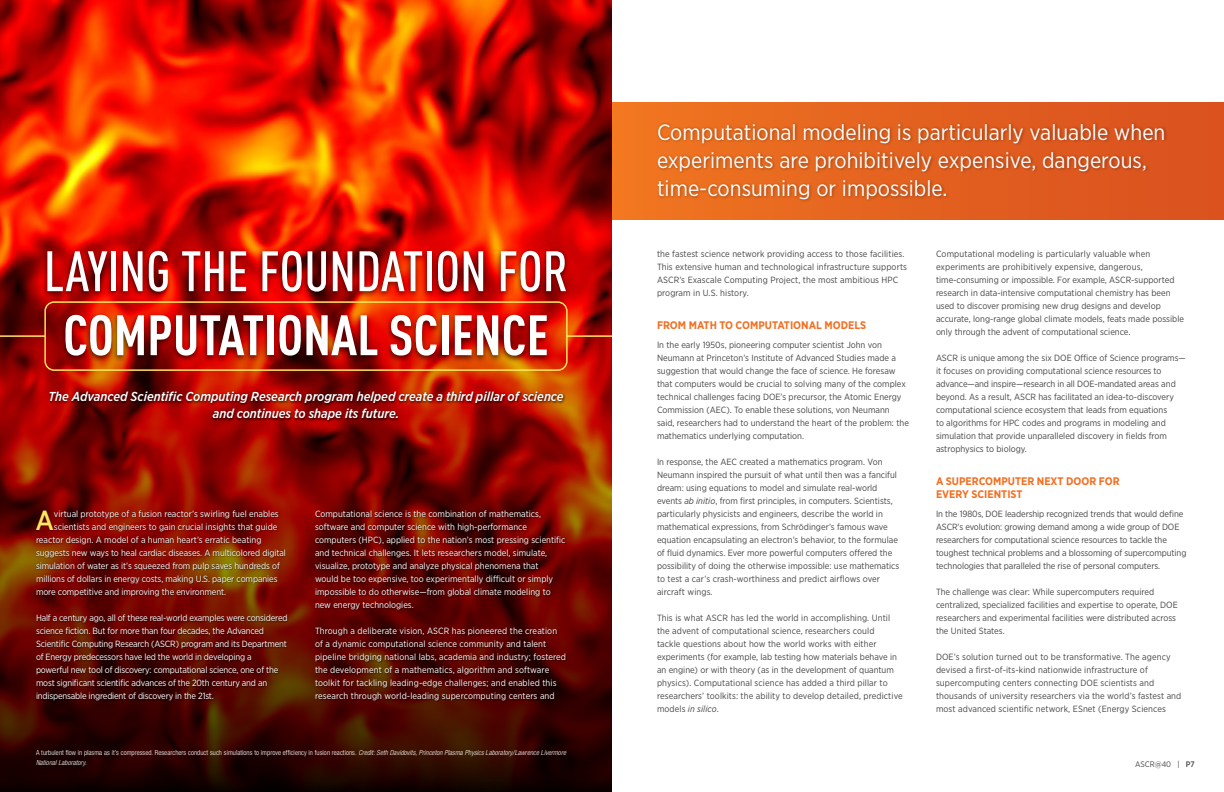
<style>
.page{position:relative;width:1224px;height:792px;background:#fff}
.page>*{position:absolute;margin:0;border:0;box-sizing:border-box;transform-origin:0 0}
.t1{font:500 56px "DIN Cond";color:#fff}
.t2{font:700 56px "DIN Cond";color:#fff}
.t3{font:500 27.6px "Gotham Narrow";color:#ffe45e}
.t4{font:22px/28px "Gotham Narrow";color:#fff}
.t5{font:italic 500 13px/17px "Gotham Narrow";color:#fff;text-align:center}
.t6{font:700 11px/13px "Gotham Narrow";color:#f36f21}
.t7{font:9px/13px "Gotham Narrow";color:#464547}
.t8{font:9px/13px "Gotham Narrow";color:#fff}
.t9{font:9px/13px "Gotham Narrow";letter-spacing:-.02em;color:#fff}
.t10{font:8px "Gotham Narrow";color:#464547}
.t11{font:300 condensed 7px/10px "Helvetica Neue LT Std";letter-spacing:.01em;color:#fff}
.s1{font-style:italic}
.s2{font-weight:500}
</style>
<div class="page">
<svg style="left:0;top:0;width:612px;height:792px;background:#9e1300"></svg>
<div style="left:35px;top:510px;width:532px;height:192px;background:#000;opacity:.75"></div>
<div style="left:48px;top:390px;width:518px;height:33px;background:#000;opacity:.85"></div>
<div style="left:44px;top:301px;width:524px;height:70px;border:2px solid #ffe45e;border-radius:9px"></div>
<hr style="left:0;top:335px;width:45px;height:2px;background:#ffe45e">
<hr style="left:567px;top:335px;width:45px;height:2px;background:#ffe45e">
<div style="left:42px;top:247px;width:529px;height:116px;background:#000;opacity:.65"></div>
<div style="left:612px;top:102px;width:612px;height:118px;background:linear-gradient(to right,#f07620,#d84f1f)"></div>
<div style="left:655px;top:121px;width:513px;height:82px;background:#000;opacity:.35"></div>
<h1 class="t1" style="left:44px;top:238px;width:526px">LAYING THE FOUNDATION FOR</h1>
<h1 class="t2" style="left:63px;top:301px;width:487px">COMPUTATIONAL SCIENCE</h1>
<h3 class="t5" style="left:48px;top:388px;width:517px">The Advanced Scientific Computing Research program helped create a third pillar of science and continues to shape its future.</h3>
<h2 class="t3" style="left:35px;top:503px;width:20px">A</h2>
<p class="t8" style="left:54px;top:507px;width:226px">virtual prototype of a fusion reactor’s swirling fuel enables</p>
<p class="t8" style="left:54px;top:520px;width:225px">scientists and engineers to gain crucial insights that guide</p>
<p class="t8" style="left:36px;top:533px;width:227px">reactor design. A model of a human heart’s erratic beating</p>
<p class="t8" style="left:36px;top:546px;width:252px">suggests new ways to heal cardiac diseases. A multicolored digital</p>
<p class="t8" style="left:36px;top:559px;width:245px">simulation of water as it’s squeezed from pulp saves hundreds of</p>
<p class="t8" style="left:36px;top:572px;width:243px">millions of dollars in energy costs, making U.S. paper companies</p>
<p class="t8" style="left:36px;top:585px;width:192px">more competitive and improving the environment.</p>
<p class="t9" style="left:36px;top:611px;width:253px">Half a century ago, all of these real-world examples were considered science fiction. But for more than four decades, the Advanced Scientific Computing Research (ASCR) program and its Department of Energy predecessors have led the world in developing a<br>powerful new tool of discovery: computational science, one of the most significant scientific advances of the 20th century and an indispensable ingredient of discovery in the 21st.</p>
<p class="t8" style="left:315px;top:507px;width:252px">Computational science is the combination of mathematics, software and computer science with high-performance computers (HPC), applied to the nation’s most pressing scientific and technical challenges. It lets researchers model, simulate, visualize, prototype and analyze physical phenomena that<br>would be too expensive, too experimentally difficult or simply impossible to do otherwise—from global climate modeling to new energy technologies.</p>
<p class="t8" style="left:315px;top:624px;width:253px">Through a deliberate vision, ASCR has pioneered the creation of a dynamic computational science community and talent pipeline bridging national labs, academia and industry; fostered the development of a mathematics, algorithm and software toolkit for tackling leading-edge challenges; and enabled this research through world-leading supercomputing centers and</p>
<p class="t11" style="left:36px;top:748px;width:532px">A turbulent flow in plasma as it’s compressed. Researchers conduct such simulations to improve efficiency in fusion reactions. <span class="s1">Credit: Seth Davidovits, Princeton Plasma Physics Laboratory/Lawrence Livermore<br>National Laboratory.</span></p>
<h3 class="t4" style="left:657px;top:117px;width:510px">Computational modeling is particularly valuable when experiments are prohibitively expensive, dangerous, time-consuming or impossible.</h3>
<p class="t7" style="left:657px;top:247px;width:252px">the fastest science network providing access to those facilities.<br>This extensive human and technological infrastructure supports ASCR’s Exascale Computing Project, the most ambitious HPC program in U.S. history.</p>
<p class="t6" style="left:657px;top:318px;width:211px">FROM MATH TO COMPUTATIONAL MODELS</p>
<p class="t7" style="left:657px;top:338px;width:253px">In the early 1950s, pioneering computer scientist John von Neumann at Princeton’s Institute of Advanced Studies made a suggestion that would change the face of science. He foresaw that computers would be crucial to solving many of the complex technical challenges facing DOE’s precursor, the Atomic Energy Commission (AEC). To enable these solutions, von Neumann said, researchers had to understand the heart of the problem: the mathematics underlying computation.</p>
<p class="t7" style="left:657px;top:455px;width:244px">In response, the AEC created a mathematics program. Von Neumann inspired the pursuit of what until then was a fanciful dream: using equations to model and simulate real-world events <span class="s1">ab initio</span>, from first principles, in computers. Scientists, particularly physicists and engineers, describe the world in mathematical expressions, from Schrödinger’s famous wave equation encapsulating an electron’s behavior, to the formulae of fluid dynamics. Ever more powerful computers offered the possibility of doing the otherwise impossible: use mathematics to test a car’s crash-worthiness and predict airflows over aircraft wings.</p>
<p class="t7" style="left:657px;top:611px;width:247px">This is what ASCR has led the world in accomplishing. Until the advent of computational science, researchers could<br>tackle questions about how the world works with either experiments (for example, lab testing how materials behave in an engine) or with theory (as in the development of quantum physics). Computational science has added a third pillar to researchers’ toolkits: the ability to develop detailed, predictive models <span class="s1">in silico</span>.</p>
<p class="t7" style="left:936px;top:247px;width:250px">Computational modeling is particularly valuable when experiments are prohibitively expensive, dangerous, time-consuming or impossible. For example, ASCR-supported research in data-intensive computational chemistry has been used to discover promising new drug designs and develop accurate, long-range global climate models, feats made possible only through the advent of computational science.</p>
<p class="t7" style="left:936px;top:351px;width:251px">ASCR is unique among the six DOE Office of Science programs— it focuses on providing computational science resources to advance—and inspire—research in all DOE-mandated areas and beyond. As a result, ASCR has facilitated an idea-to-discovery computational science ecosystem that leads from equations<br>to algorithms for HPC codes and programs in modeling and simulation that provide unparalleled discovery in fields from astrophysics to biology.</p>
<p class="t6" style="left:936px;top:474px;width:185px">A SUPERCOMPUTER NEXT DOOR FOR<br>EVERY SCIENTIST</p>
<p class="t7" style="left:936px;top:507px;width:252px">In the 1980s, DOE leadership recognized trends that would define ASCR’s evolution: growing demand among a wide group of DOE researchers for computational science resources to tackle the toughest technical problems and a blossoming of supercomputing technologies that paralleled the rise of personal computers.</p>
<p class="t7" style="left:936px;top:585px;width:243px">The challenge was clear: While supercomputers required centralized, specialized facilities and expertise to operate, DOE researchers and experimental facilities were distributed across the United States.</p>
<p class="t7" style="left:936px;top:650px;width:247px">DOE’s solution turned out to be transformative. The agency devised a first-of-its-kind nationwide infrastructure of supercomputing centers connecting DOE scientists and thousands of university researchers via the world’s fastest and most advanced scientific network, ESnet (Energy Sciences</p>
<p class="t10" style="left:1135px;top:759px;width:61px">ASCR@40 | <span class="s2">P7</span></p>
</div>
